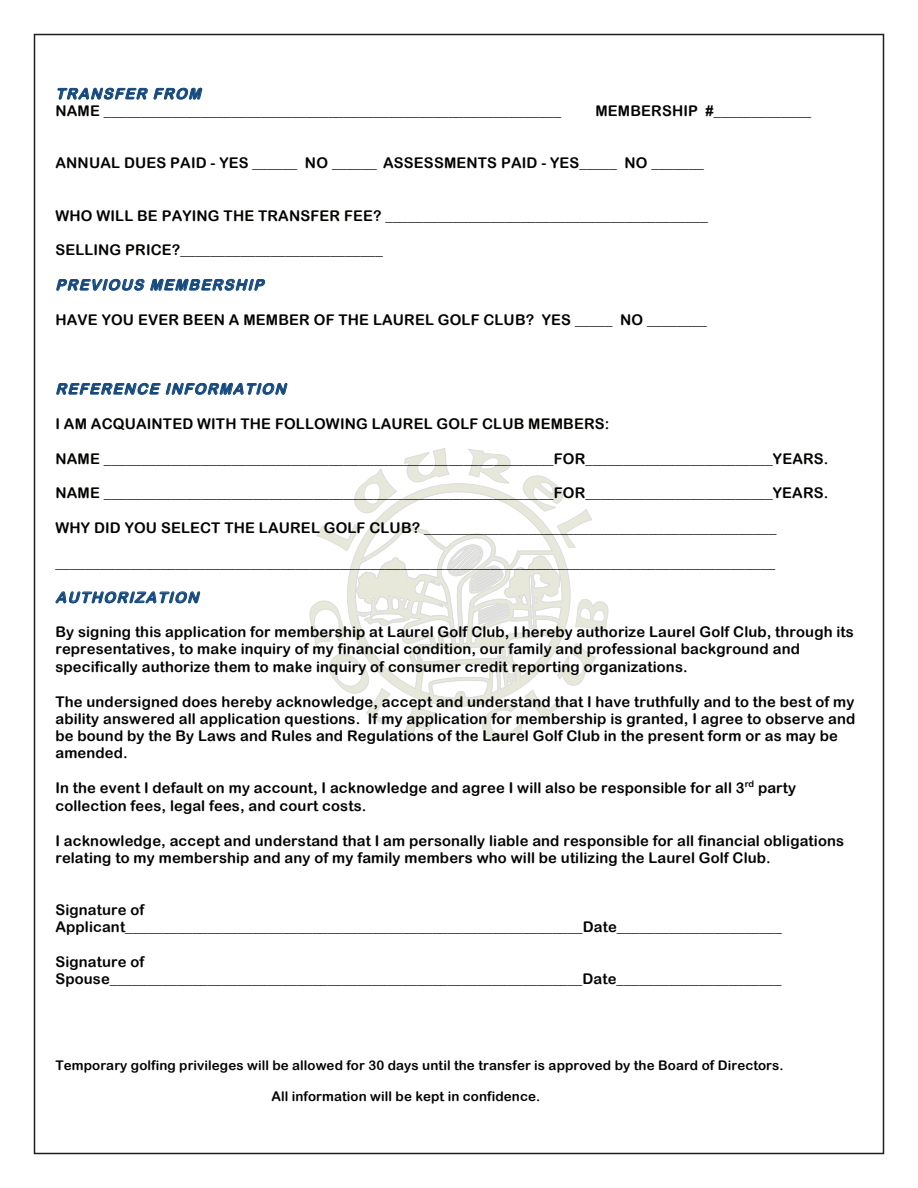
<style>
.page{position:relative;width:918px;height:1188px;background:#fff}
.page>*{position:absolute;margin:0;border:0;box-sizing:border-box;transform-origin:0 0}
.t1{font:14.7px/17.2px "Arial Rounded MT Bold";letter-spacing:.01em;color:#040503}
.t2{font:italic 14.7px "Arial Rounded MT Bold";color:#15497e}
.t3{font:13.35px "Arial Rounded MT Bold";letter-spacing:.01em;color:#040503}
</style>
<div class="page">
<svg style="left:310px;top:448px;width:298px;height:292px"></svg>
<svg style="left:58px;top:88px;width:90px;height:12px"></svg>
<svg style="left:154px;top:88px;width:48px;height:12px"></svg>
<svg style="left:56px;top:279px;width:88px;height:12px"></svg>
<svg style="left:150px;top:279px;width:115px;height:12px"></svg>
<svg style="left:56px;top:383px;width:231px;height:12px"></svg>
<svg style="left:56px;top:591px;width:144px;height:13px"></svg>
<p class="t2" style="left:55px;top:85px;width:151px">TRANSFER FROM</p>
<p class="t1" style="left:55px;top:102px;width:507px">NAME _____________________________________________________________</p>
<p class="t1" style="left:595px;top:102px;width:217px">MEMBERSHIP #_____________</p>
<p class="t1" style="left:55px;top:154px;width:650px">ANNUAL DUES PAID - YES ______ NO ______ ASSESSMENTS PAID - YES_____ NO _______</p>
<p class="t1" style="left:55px;top:207px;width:654px">WHO WILL BE PAYING THE TRANSFER FEE? ___________________________________________</p>
<p class="t1" style="left:55px;top:241px;width:329px">SELLING PRICE?___________________________</p>
<p class="t2" style="left:55px;top:276px;width:214px">PREVIOUS MEMBERSHIP</p>
<p class="t1" style="left:55px;top:311px;width:653px">HAVE YOU EVER BEEN A MEMBER OF THE LAUREL GOLF CLUB? YES _____ NO ________</p>
<p class="t2" style="left:55px;top:380px;width:236px">REFERENCE INFORMATION</p>
<p class="t1" style="left:55px;top:415px;width:556px">I AM ACQUAINTED WITH THE FOLLOWING LAUREL GOLF CLUB MEMBERS:</p>
<p class="t1" style="left:55px;top:450px;width:775px">NAME ____________________________________________________________FOR_________________________YEARS.</p>
<p class="t1" style="left:55px;top:484px;width:775px">NAME ____________________________________________________________FOR_________________________YEARS.</p>
<p class="t1" style="left:55px;top:519px;width:723px">WHY DID YOU SELECT THE LAUREL GOLF CLUB? _______________________________________________</p>
<p class="t1" style="left:55px;top:554px;width:721px">________________________________________________________________________________________________</p>
<p class="t2" style="left:55px;top:589px;width:149px">AUTHORIZATION</p>
<p class="t1" style="left:55px;top:623px;width:800px">By signing this application for membership at Laurel Golf Club, I hereby authorize Laurel Golf Club, through its representatives, to make inquiry of my financial condition, our family and professional background and specifically authorize them to make inquiry of consumer credit reporting organizations.</p>
<p class="t1" style="left:55px;top:693px;width:801px">The undersigned does hereby acknowledge, accept and understand that I have truthfully and to the best of my ability answered all application questions. If my application for membership is granted, I agree to observe and be bound by the By Laws and Rules and Regulations of the Laurel Golf Club in the present form or as may be amended.</p>
<p class="t1" style="left:55px;top:779px;width:742px">In the event I default on my account, I acknowledge and agree I will also be responsible for all 3<sup>rd</sup> party collection fees, legal fees, and court costs.</p>
<p class="t1" style="left:55px;top:832px;width:790px">I acknowledge, accept and understand that I am personally liable and responsible for all financial obligations relating to my membership and any of my family members who will be utilizing the Laurel Golf Club.</p>
<p class="t1" style="left:55px;top:900px;width:728px;line-height:17.7px">Signature of<br>Applicant_____________________________________________________________Date______________________</p>
<p class="t1" style="left:55px;top:953px;width:728px">Signature of<br>Spouse_______________________________________________________________Date______________________</p>
<p class="t3" style="left:55px;top:1057px;width:730px">Temporary golfing privileges will be allowed for 30 days until the transfer is approved by the Board of Directors.</p>
<p class="t3" style="left:271px;top:1088px;width:270px">All information will be kept in confidence.</p>
</div>
